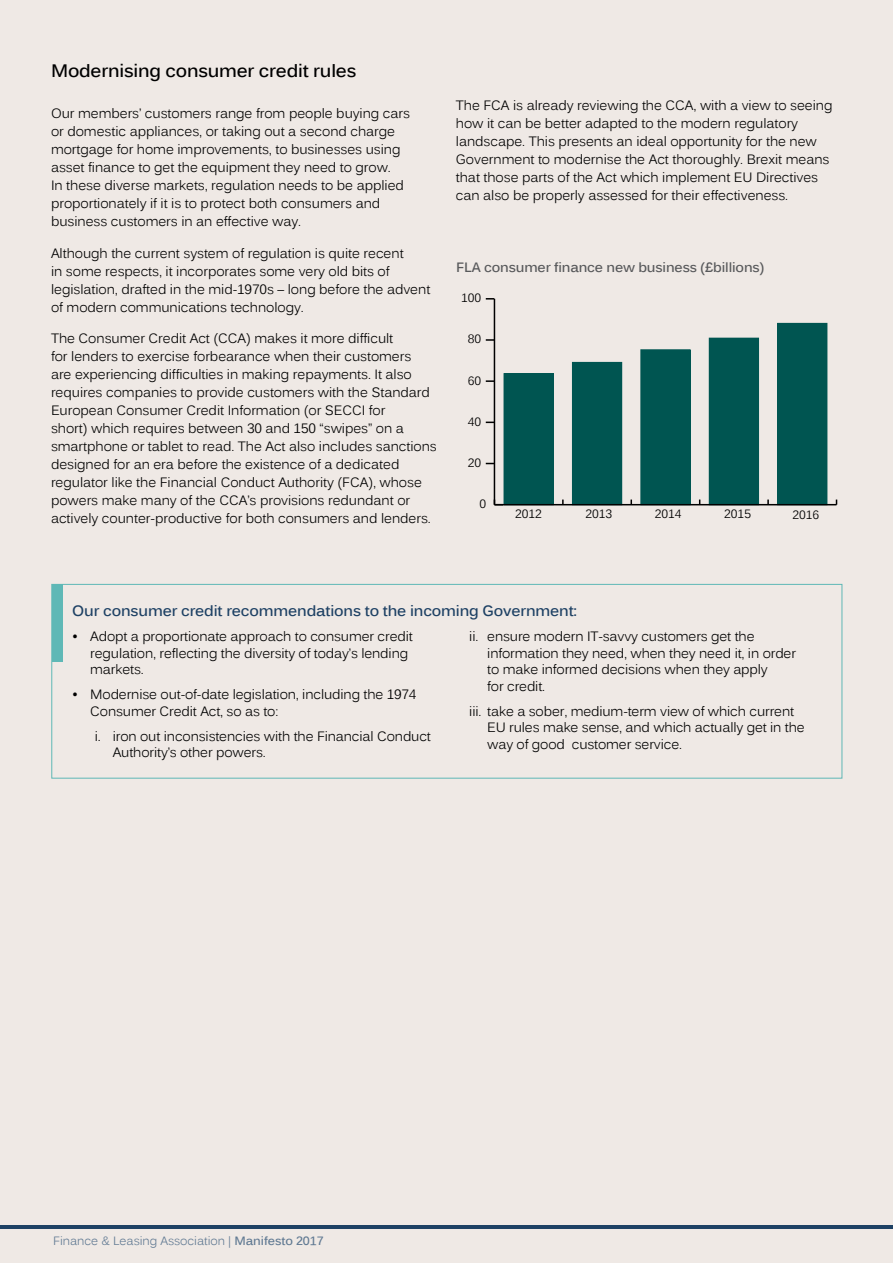
<style>
.page{position:relative;width:893px;height:1263px;background:#efe9e5}
.page>*{position:absolute;margin:0;border:0;box-sizing:border-box;transform-origin:0 0}
.t1{font:700 18px "Kalinga";letter-spacing:-.01em;color:#000}
.t2{font:700 15px "Kalinga";letter-spacing:-.01em;color:#1e4164}
.t3{font:13.5px/18px "Kalinga";letter-spacing:-.005em;color:#000}
.t4{font:700 13.5px "Kalinga";letter-spacing:-.01em;color:#58595b}
.t5{font:12px "Kalinga";letter-spacing:-.005em;color:#617a93}
.t6{font:12px "Kalinga";color:#000}
.s1{font-weight:700}
</style>
<div class="page">
<hr style="left:0;top:1225px;width:893px;height:4px;background:#1e4164">
<div style="left:504px;top:374px;width:49px;height:131px;background:#005551"></div>
<div style="left:504px;top:373px;width:50px;height:132px;border:1px solid #005551"></div>
<div style="left:572px;top:362px;width:50px;height:143px;background:#005551"></div>
<div style="left:641px;top:350px;width:49px;height:155px;background:#005551"></div>
<div style="left:640px;top:349px;width:50px;height:156px;border:1px solid #005551"></div>
<div style="left:709px;top:338px;width:49px;height:167px;background:#005551"></div>
<div style="left:709px;top:338px;width:50px;height:167px;border:1px solid #005551"></div>
<div style="left:778px;top:323px;width:49px;height:182px;background:#005551"></div>
<div style="left:777px;top:323px;width:50px;height:182px;border:1px solid #005551"></div>
<hr style="left:494px;top:504px;width:342px;height:1px;background:#000">
<hr style="left:494px;top:299px;width:1px;height:206px;background:#000">
<svg style="left:495px;top:499px;width:8px;height:5px"></svg>
<svg style="left:486px;top:380px;width:8px;height:2px"></svg>
<svg style="left:486px;top:339px;width:8px;height:2px"></svg>
<svg style="left:486px;top:298px;width:8px;height:2px"></svg>
<div style="left:51px;top:584px;width:791px;height:194px;border:1px solid #5fb8b6"></div>
<div style="left:52px;top:584px;width:10px;height:78px;background:#5fb8b6"></div>
<h1 class="t1" style="left:51px;top:59px;width:307px">Modernising consumer credit rules</h1>
<p class="t3" style="left:51px;top:106px;width:360px">Our members’ customers range from people buying cars or domestic appliances, or taking out a second charge mortgage for home improvements, to businesses using asset finance to get the equipment they need to grow.<br>In these diverse markets, regulation needs to be applied proportionately if it is to protect both consumers and business customers in an effective way.</p>
<p class="t3" style="left:51px;top:245px;width:381px">Although the current system of regulation is quite recent<br>in some respects, it incorporates some very old bits of legislation, drafted in the mid-1970s – long before the advent of modern communications technology.</p>
<p class="t3" style="left:51px;top:331px;width:387px">The Consumer Credit Act (CCA) makes it more difficult<br>for lenders to exercise forbearance when their customers<br>are experiencing difficulties in making repayments. It also requires companies to provide customers with the Standard European Consumer Credit Information (or SECCI for<br>short) which requires between 30 and 150 “swipes” on a smartphone or tablet to read. The Act also includes sanctions designed for an era before the existence of a dedicated regulator like the Financial Conduct Authority (FCA), whose powers make many of the CCA’s provisions redundant or actively counter-productive for both consumers and lenders.</p>
<p class="t3" style="left:456px;top:98px;width:378px">The FCA is already reviewing the CCA, with a view to seeing how it can be better adapted to the modern regulatory landscape. This presents an ideal opportunity for the new Government to modernise the Act thoroughly. Brexit means that those parts of the Act which implement EU Directives can also be properly assessed for their effectiveness.</p>
<p class="t4" style="left:456px;top:258px;width:310px">FLA consumer finance new business (£billions)</p>
<p class="t6" style="left:461px;top:290px;width:22px">100</p>
<p class="t6" style="left:468px;top:331px;width:15px">80</p>
<p class="t6" style="left:468px;top:373px;width:15px">60</p>
<p class="t6" style="left:468px;top:414px;width:15px">40</p>
<p class="t6" style="left:468px;top:455px;width:15px">20</p>
<p class="t6" style="left:479px;top:496px;width:8px">0</p>
<p class="t6" style="left:515px;top:506px;width:28px">2012</p>
<p class="t6" style="left:585px;top:506px;width:28px">2013</p>
<p class="t6" style="left:655px;top:506px;width:28px">2014</p>
<p class="t6" style="left:724px;top:506px;width:28px">2015</p>
<p class="t6" style="left:792px;top:507px;width:28px">2016</p>
<p class="t2" style="left:72px;top:601px;width:506px">Our consumer credit recommendations to the incoming Government:</p>
<p class="t3" style="left:90px;top:630px;width:324px;line-height:16.5px;text-indent:-18px">• Adopt a proportionate approach to consumer credit regulation, reflecting the diversity of today’s lending markets.</p>
<p class="t3" style="left:90px;top:688px;width:328px;line-height:16.5px;text-indent:-18px">• Modernise out-of-date legislation, including the 1974<br>Consumer Credit Act, so as to:</p>
<p class="t3" style="left:113px;top:729px;width:320px;line-height:16.5px;text-indent:-18px">i. iron out inconsistencies with the Financial Conduct<br>Authority’s other powers.</p>
<p class="t3" style="left:487px;top:630px;width:310px;line-height:16.5px;text-indent:-18px">ii. ensure modern IT-savvy customers get the information they need, when they need it, in order to make informed decisions when they apply<br>for credit.</p>
<p class="t3" style="left:487px;top:704px;width:319px;line-height:16.5px;text-indent:-18px">iii. take a sober, medium-term view of which current<br>EU rules make sense, and which actually get in the way of good customer service.</p>
<p class="t5" style="left:53px;top:1233px;width:272px">Finance &amp; Leasing Association | <span class="s1">Manifesto 2017</span></p>
</div>
